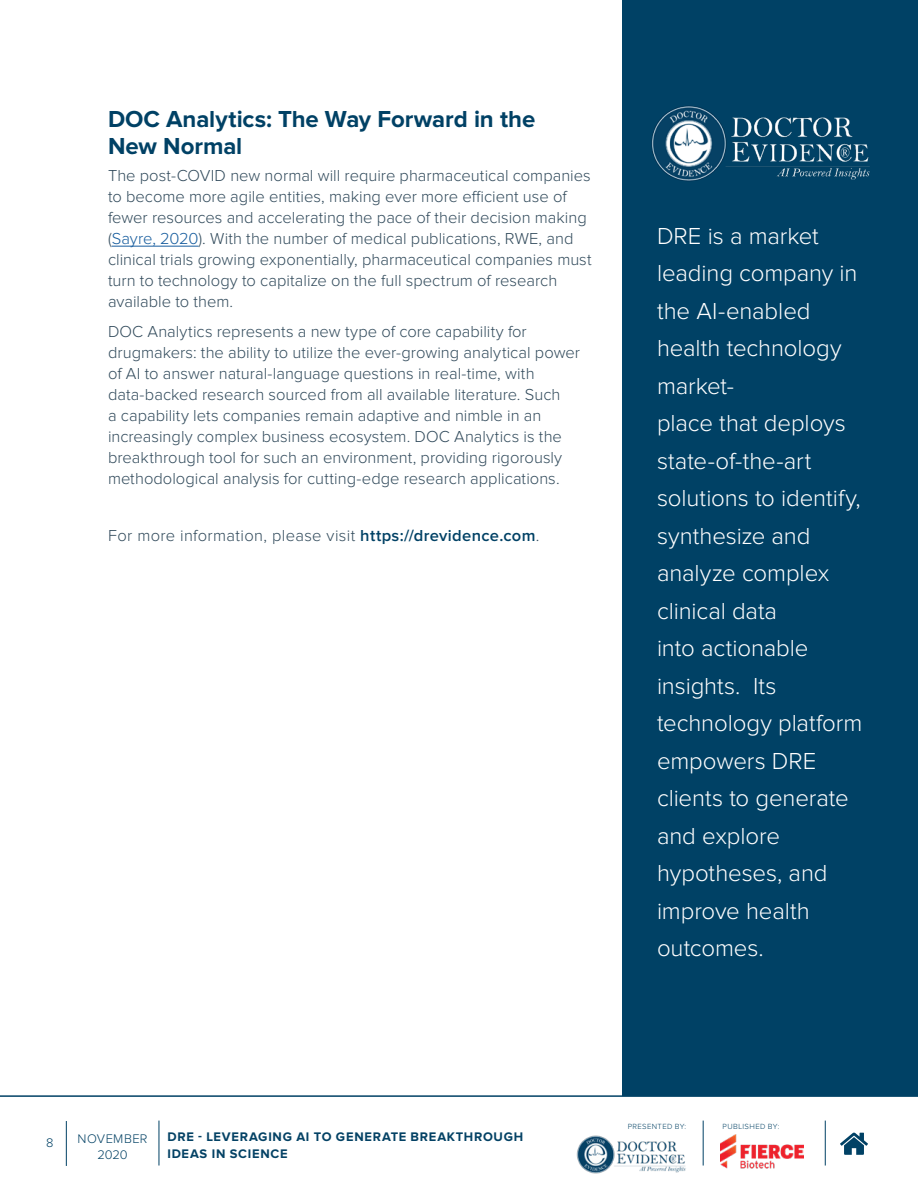
<style>
.page{position:relative;width:918px;height:1188px;background:#fff}
.page>*{position:absolute;margin:0;border:0;box-sizing:border-box;transform-origin:0 0}
.t1{font:300 24px/37.5px "Proxima Nova";letter-spacing:-.005em;color:#fff}
.t2{font:700 24px/27px "Proxima Nova";letter-spacing:-.005em;color:#004165}
.t3{font:300 16.5px/21px "Proxima Nova";color:#324b5c}
.t4{font:300 16.5px "Proxima Nova";letter-spacing:.02em;color:#324b5c}
.t5{font:700 12.9px/16.5px "Proxima Nova";letter-spacing:.055em;color:#044265}
.t6{font:300 12.9px/16.5px "Proxima Nova";letter-spacing:.025em;color:#044265;text-align:center}
.t7{font:300 12.9px "Proxima Nova";color:#004165}
.t8{font:300 7.8px "Proxima Nova";letter-spacing:.05em;color:#044265}
.s1{color:#175d9e}
.s2{font-weight:600;color:#004165}
</style>
<div class="page">
<hr style="left:112px;top:246px;width:87px;height:1px;background:#175d9e">
<div style="left:622px;top:0;width:296px;height:1137px;background:#004165"></div>
<img style="left:651px;top:105px;width:219px;height:76px">
<svg style="left:0;top:1095px;width:918px;height:71px"></svg>
<svg style="left:840px;top:1133px;width:28px;height:22px"></svg>
<hr style="left:66px;top:1121px;width:1px;height:45px;background:#004165">
<hr style="left:159px;top:1121px;width:1px;height:45px;background:#004165">
<hr style="left:825px;top:1121px;width:1px;height:45px;background:#004165">
<hr style="left:703px;top:1121px;width:1px;height:45px;background:#004165">
<img style="left:577px;top:1136px;width:109px;height:38px">
<img style="left:720px;top:1134px;width:84px;height:35px">
<p class="t2" style="left:108px;top:106px;width:429px">DOC Analytics: The Way Forward in the<br>New Normal</p>
<p class="t3" style="left:108px;top:165px;width:485px">The post-COVID new normal will require pharmaceutical companies to become more agile entities, making ever more efficient use of fewer resources and accelerating the pace of their decision making (<span class="s1">Sayre, 2020</span>). With the number of medical publications, RWE, and clinical trials growing exponentially, pharmaceutical companies must turn to technology to capitalize on the full spectrum of research available to them.</p>
<p class="t3" style="left:108px;top:321px;width:474px">DOC Analytics represents a new type of core capability for drugmakers: the ability to utilize the ever-growing analytical power of AI to answer natural-language questions in real-time, with data-backed research sourced from all available literature. Such<br>a capability lets companies remain adaptive and nimble in an increasingly complex business ecosystem. DOC Analytics is the breakthrough tool for such an environment, providing rigorously methodological analysis for cutting-edge research applications.</p>
<p class="t4" style="left:108px;top:526px;width:433px">For more information, please visit <span class="s2">https://drevidence.com</span>.</p>
<p class="t1" style="left:657px;top:218px;width:207px">DRE is a market leading company in the AI-enabled health technology market-<br>place that deploys state-of-the-art solutions to identify, synthesize and analyze complex clinical data<br>into actionable insights. Its technology platform empowers DRE clients to generate and explore hypotheses, and improve health outcomes.</p>
<p class="t7" style="left:46px;top:1136px;width:9px">8</p>
<p class="t6" style="left:78px;top:1130px;width:71px">NOVEMBER<br>2020</p>
<p class="t5" style="left:167px;top:1129px;width:357px">DRE - LEVERAGING AI TO GENERATE BREAKTHROUGH<br>IDEAS IN SCIENCE</p>
<p class="t8" style="left:628px;top:1122px;width:60px">PRESENTED BY:</p>
<p class="t8" style="left:723px;top:1122px;width:58px">PUBLISHED BY:</p>
</div>
